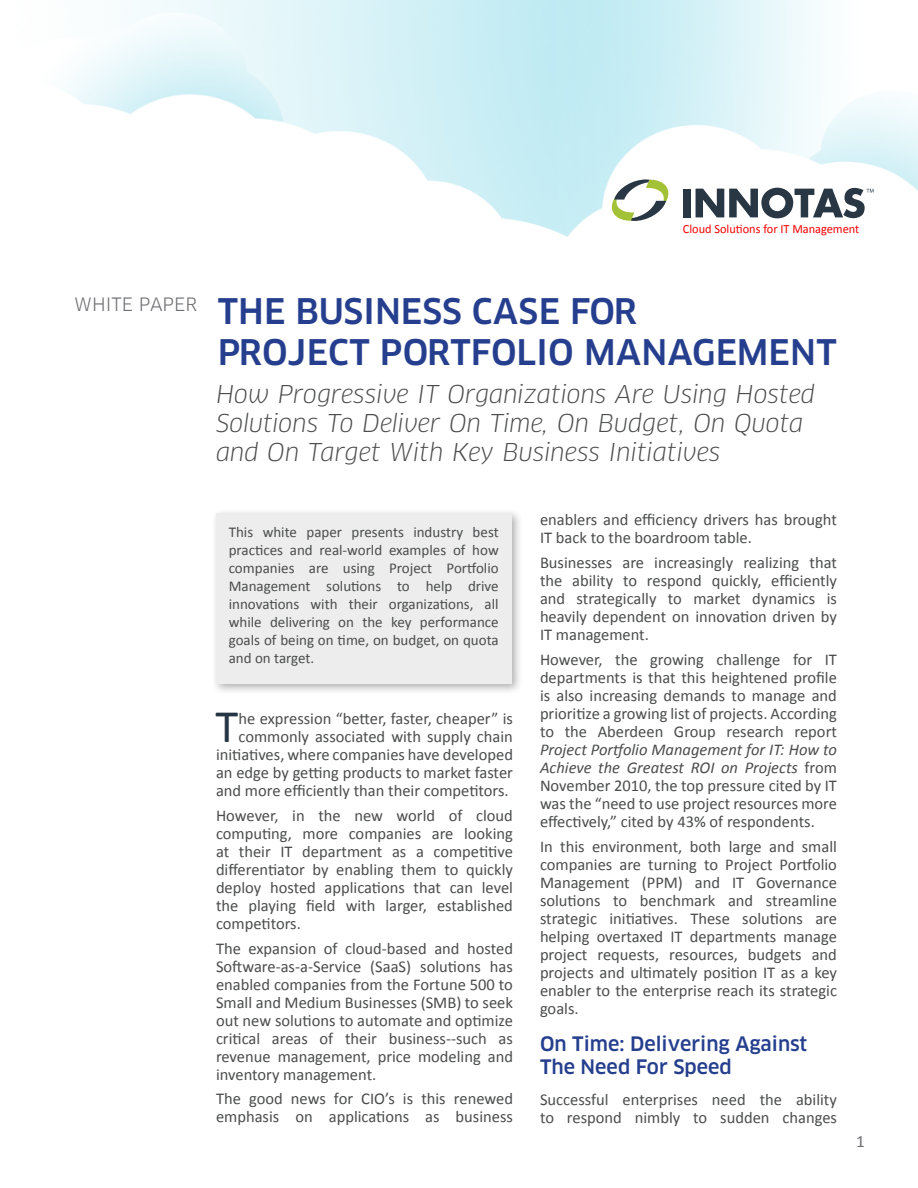
<style>
.page{position:relative;width:918px;height:1188px;background:#fff}
.page>*{position:absolute;margin:0;border:0;box-sizing:border-box;transform-origin:0 0}
.t1{font:46.95px "Calibri";color:#263543}
.t2{font:500 34.5px "Clan Pro";letter-spacing:.005em;color:#253f8e}
.t3{font:italic 24px/28.8px "Clan Pro";color:#4b4c4d}
.t4{font:500 19.5px/23.4px "Clan Pro";color:#253f8e}
.t5{font:18px "Clan Pro";color:#6c6d70}
.t6{font:17.25px "Calibri";color:#6c6d70}
.t7{font:16.5px/18px "Calibri";color:#4b4c4d;text-align:justify}
.t8{font:15px/18px "Calibri";color:#4b4c4d;text-align:justify}
.t9{font:12.6px "Calibri";color:#f80004}
.s1{font-style:italic}
</style>
<div class="page">
<img style="left:67px;top:0;width:851px;height:237px">
<div style="left:211px;top:508px;width:312px;height:187px;background:#231f20;opacity:.35"></div>
<div style="left:216px;top:513px;width:296px;height:171px;background:#ededed"></div>
<div style="left:683px;top:189px;width:8px;height:28px;background:#293644"></div>
<svg style="left:611px;top:179px;width:58px;height:42px"></svg>
<svg style="left:696px;top:188px;width:178px;height:30px"></svg>
<p class="t9" style="left:683px;top:221px;width:178px">Cloud Solutions for IT Management</p>
<p class="t5" style="left:74px;top:294px;width:124px">WHITE PAPER</p>
<p class="t2" style="left:218px;top:291px;width:421px">THE BUSINESS CASE FOR</p>
<p class="t2" style="left:218px;top:332px;width:621px">PROJECT PORTFOLIO MANAGEMENT</p>
<p class="t3" style="left:216px;top:380px;width:601px">How Progressive IT Organizations Are Using Hosted<br>Solutions To Deliver On Time, On Budget, On Quota and On Target With Key Business Initiatives</p>
<p class="t8" style="left:229px;top:523px;width:272px">This white paper presents industry best practices and real-world examples of how companies are using Project Portfolio Management solutions to help drive innovations with their organizations, all while delivering on the key performance goals of being on time, on budget, on quota and on target.</p>
<p class="t1" style="left:216px;top:697px;width:24px">T</p>
<p class="t7" style="left:216px;top:709px;width:298px;text-align:right">he expression “better, faster, cheaper” is commonly associated with supply chain initiatives, where companies have developed an edge by getting products to market faster and more efficiently than their competitors.</p>
<p class="t7" style="left:216px;top:806px;width:299px">However, in the new world of cloud computing, more companies are looking at their IT department as a competitive differentiator by enabling them to quickly deploy hosted applications that can level the playing field with larger, established competitors.</p>
<p class="t7" style="left:216px;top:938px;width:298px">The expansion of cloud-based and hosted Software-as-a-Service (SaaS) solutions has enabled companies from the Fortune 500 to Small and Medium Businesses (SMB) to seek out new solutions to automate and optimize critical areas of their business--such as revenue management, price modeling and inventory management.</p>
<p class="t7" style="left:216px;top:1089px;width:299px">The good news for CIO’s is this renewed emphasis on applications as business</p>
<p class="t7" style="left:540px;top:510px;width:298px">enablers and efficiency drivers has brought<br>IT back to the boardroom table.</p>
<p class="t7" style="left:540px;top:553px;width:298px">Businesses are increasingly realizing that the ability to respond quickly, efficiently and strategically to market dynamics is heavily dependent on innovation driven by IT management.</p>
<p class="t7" style="left:540px;top:650px;width:299px">However, the growing challenge for IT departments is that this heightened profile is also increasing demands to manage and prioritize a growing list of projects. According to the Aberdeen Group research report <span class="s1">Project Portfolio Management for IT: How to Achieve the Greatest ROI on Projects</span> from November 2010, the top pressure cited by IT was the “need to use project resources more effectively,” cited by 43% of respondents.</p>
<p class="t7" style="left:540px;top:836px;width:299px">In this environment, both large and small companies are turning to Project Portfolio Management (PPM) and IT Governance solutions to benchmark and streamline strategic initiatives. These solutions are helping overtaxed IT departments manage project requests, resources, budgets and projects and ultimately position IT as a key enabler to the enterprise reach its strategic goals.</p>
<p class="t4" style="left:540px;top:1032px;width:269px">On Time: Delivering Against<br>The Need For Speed</p>
<p class="t7" style="left:540px;top:1090px;width:299px">Successful enterprises need the ability to respond nimbly to sudden changes</p>
<p class="t6" style="left:856px;top:1131px;width:10px">1</p>
</div>
